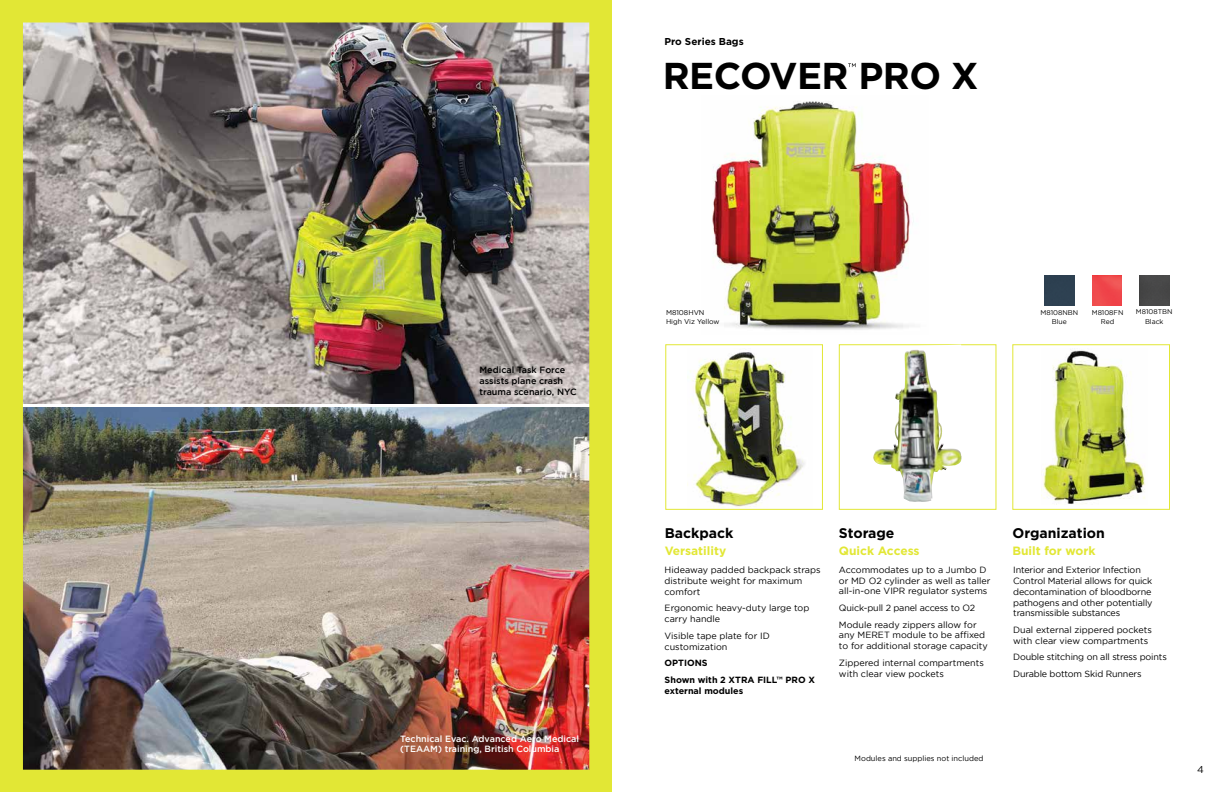
<style>
.page{position:relative;width:1224px;height:792px;background:#fff}
.page>*{position:absolute;margin:0;border:0;box-sizing:border-box;transform-origin:0 0}
.t1{font:700 37.4px "Gotham";letter-spacing:-.015em;color:#000}
.t2{font:700 14px "Gotham";color:#000}
.t3{font:700 12px "Gotham";color:#e2e735}
.t4{font:700 10px "Gotham";color:#000}
.t5{font:10px "Gotham";color:#000}
.t6{font:9px/10.8px "Gotham";color:#000}
.t7{font:500 9px/10.8px "Gotham";color:#fff}
.t8{font:500 9px/10.8px "Gotham";color:#000}
.t9{font:700 9px/16.6px "Gotham";color:#000}
.t10{font:7.5px "Gotham";color:#000}
.t11{font:7px/9.1px "Gotham";color:#000}
.t12{font:6.8px/9.1px "Gotham";color:#000;text-align:center}
</style>
<div class="page">
<div style="left:665px;top:344px;width:158px;height:166px;border:1px solid #e2e735"></div>
<div style="left:839px;top:344px;width:157px;height:166px;border:1px solid #e2e735"></div>
<div style="left:1012px;top:344px;width:158px;height:166px;border:1px solid #e2e735"></div>
<img style="left:712px;top:101px;width:202px;height:229px">
<img style="left:690px;top:352px;width:115px;height:155px">
<img style="left:1041px;top:350px;width:104px;height:154px">
<img style="left:0;top:0;width:612px;height:792px">
<img style="left:868px;top:345px;width:98px;height:157px">
<img style="left:904px;top:350px;width:14px;height:13px">
<img style="left:1092px;top:276px;width:30px;height:30px">
<img style="left:1045px;top:276px;width:30px;height:30px">
<img style="left:1140px;top:276px;width:29px;height:30px">
<svg style="left:848px;top:63px;width:8px;height:4px"></svg>
<p class="t4" style="left:665px;top:36px;width:81px">Pro Series Bags</p>
<h1 class="t1" style="left:663px;top:54px;width:317px">RECOVER PRO X</h1>
<p class="t8" style="left:480px;top:364px;width:99px">Medical Task Force assists plane crash trauma scenario, NYC</p>
<p class="t7" style="left:400px;top:733px;width:180px">Technical Evac. Advanced Aero Medical (TEAAM) training, British Columbia</p>
<p class="t11" style="left:666px;top:308px;width:55px">M8108HVN<br>High Viz Yellow</p>
<p class="t12" style="left:1040px;top:308px;width:39px">M8108NBN<br>Blue</p>
<p class="t12" style="left:1092px;top:308px;width:33px">M8108FN<br>Red</p>
<p class="t12" style="left:1136px;top:307px;width:38px">M8108TBN<br>Black</p>
<h2 class="t2" style="left:665px;top:524px;width:70px">Backpack</h2>
<h3 class="t3" style="left:665px;top:543px;width:63px">Versatility</h3>
<p class="t6" style="left:665px;top:565px;width:158px">Hideaway padded backpack straps distribute weight for maximum comfort</p>
<p class="t6" style="left:665px;top:603px;width:146px">Ergonomic heavy-duty large top carry handle</p>
<p class="t6" style="left:665px;top:630px;width:107px">Visible tape plate for ID customization</p>
<p class="t9" style="left:665px;top:654px;width:152px">OPTIONS<br>Shown with 2 XTRA FILL™ PRO X</p>
<p class="t9" style="left:665px;top:682px;width:80px">external modules</p>
<h2 class="t2" style="left:839px;top:524px;width:57px">Storage</h2>
<h3 class="t3" style="left:839px;top:543px;width:82px">Quick Access</h3>
<p class="t6" style="left:839px;top:564px;width:153px">Accommodates up to a Jumbo D or MD O2 cylinder as well as taller all-in-one VIPR regulator systems</p>
<p class="t6" style="left:839px;top:599px;width:139px;line-height:16.6px">Quick-pull 2 panel access to O2<br>Module ready zippers allow for</p>
<p class="t6" style="left:839px;top:630px;width:150px">any MERET module to be affixed to for additional storage capacity</p>
<p class="t6" style="left:839px;top:657px;width:146px">Zippered internal compartments with clear view pockets</p>
<h2 class="t2" style="left:1012px;top:524px;width:94px">Organization</h2>
<h3 class="t3" style="left:1012px;top:543px;width:85px">Built for work</h3>
<p class="t6" style="left:1013px;top:564px;width:141px">Interior and Exterior Infection<br>Control Material allows for quick decontamination of bloodborne pathogens and other potentially transmissible substances</p>
<p class="t6" style="left:1013px;top:624px;width:140px">Dual external zippered pockets with clear view compartments</p>
<p class="t6" style="left:1013px;top:649px;width:155px;line-height:16.6px">Double stitching on all stress points<br>Durable bottom Skid Runners</p>
<p class="t10" style="left:855px;top:755px;width:130px">Modules and supplies not included</p>
<p class="t5" style="left:1197px;top:764px;width:8px">4</p>
</div>
